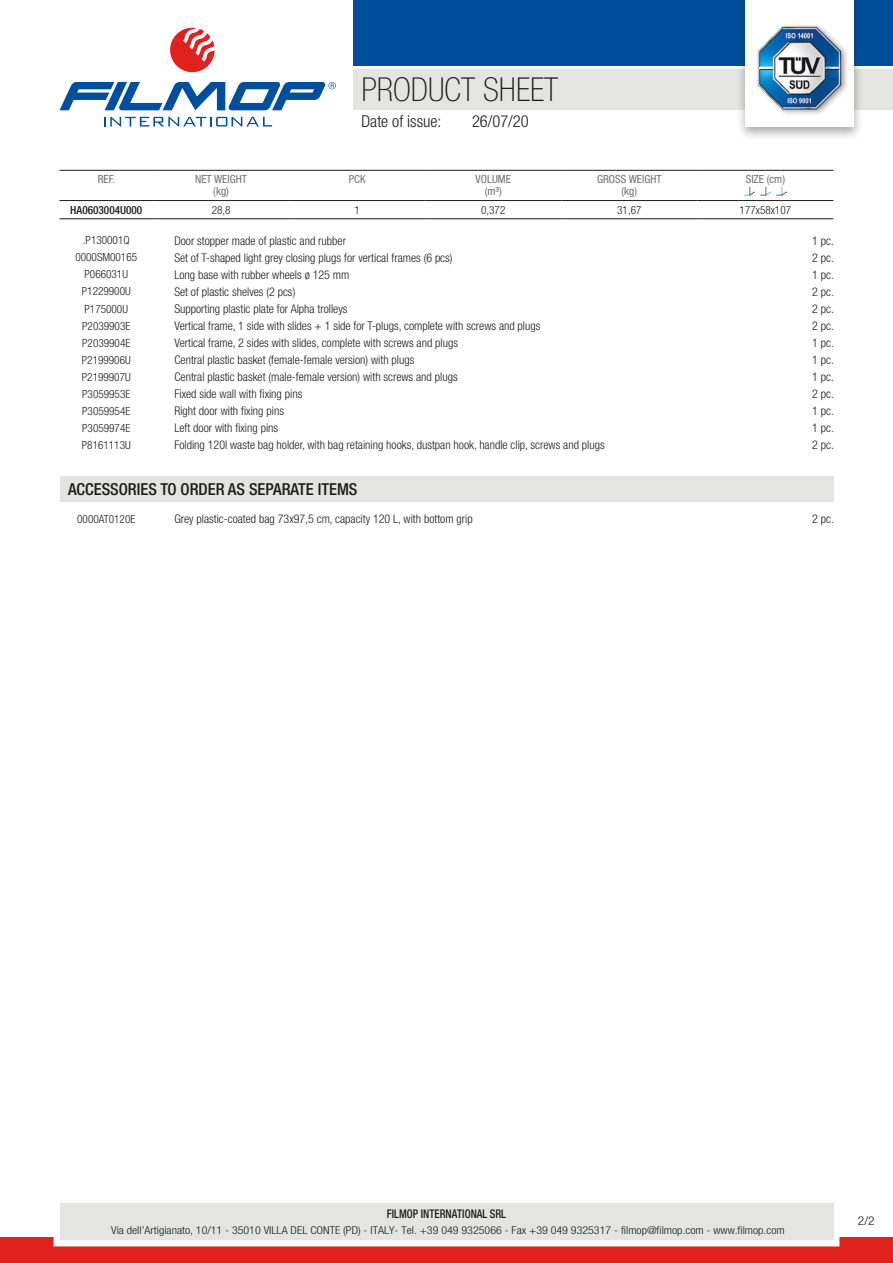
<style>
.page{position:relative;width:893px;height:1263px;background:#fff}
.page>*{position:absolute;margin:0;border:0;box-sizing:border-box;transform-origin:0 0}
.t1{font:100 condensed 33px "Helvetica Neue LT Std";color:#1d1d1b}
.t2{font:500 condensed 16.5px "Helvetica Neue LT Std";color:#1d1d1b}
.t3{font:300 condensed 16.5px "Helvetica Neue LT Std";color:#1d1d1b}
.t4{font:300 condensed 12.15px "Helvetica Neue LT Std";color:#1d1d1b;scale:1.11 1}
.t5{font:300 condensed 12px "Helvetica Neue LT Std";color:#1d1d1b}
.t6{font:500 condensed 12px "Helvetica Neue LT Std";color:#1d1d1b;scale:.9 1}
.t7{font:300 condensed 11.25px "Helvetica Neue LT Std";color:#1d1d1b}
.t8{font:condensed 11.25px/12px "Helvetica Neue LT Std";color:#70706f;text-align:center}
.t9{font:500 condensed 11.25px "Helvetica Neue LT Std";color:#1d1d1b}
.t10{font:300 condensed 10.8px "Helvetica Neue LT Std";color:#1d1d1b;scale:1.11 1}
</style>
<div class="page">
<div style="left:353px;top:69px;width:540px;height:40px;background:#e4e4e3"></div>
<svg style="left:170px;top:28px;width:45px;height:45px"></svg>
<svg style="left:105px;top:117px;width:167px;height:9px"></svg>
<svg style="left:60px;top:82px;width:276px;height:28px"></svg>
<div style="left:353px;top:0;width:540px;height:66px;background:#004f9c"></div>
<div style="left:736px;top:0;width:127px;height:141px;background:#1d1d1b;opacity:.4"></div>
<div style="left:745px;top:0;width:109px;height:127px;background:#fff"></div>
<img style="left:757px;top:25px;width:90px;height:89px">
<div style="left:0;top:1237px;width:893px;height:26px;background:#e1211e"></div>
<div style="left:54px;top:1197px;width:785px;height:49px;border:12px solid #fff"></div>
<div style="left:60px;top:1203px;width:773px;height:37px;background:#e4e4e3"></div>
<hr style="left:60px;top:170px;width:93px;height:1px;background:#1d1d1b">
<hr style="left:153px;top:170px;width:136px;height:1px;background:#1d1d1b">
<hr style="left:289px;top:170px;width:136px;height:1px;background:#1d1d1b">
<hr style="left:425px;top:170px;width:136px;height:1px;background:#1d1d1b">
<hr style="left:561px;top:170px;width:136px;height:1px;background:#1d1d1b">
<hr style="left:697px;top:170px;width:136px;height:1px;background:#1d1d1b">
<hr style="left:60px;top:200px;width:93px;height:1px;background:#1d1d1b">
<hr style="left:60px;top:219px;width:93px;height:1px;background:#1d1d1b">
<hr style="left:153px;top:200px;width:136px;height:1px;background:#1d1d1b">
<hr style="left:153px;top:219px;width:136px;height:1px;background:#1d1d1b">
<hr style="left:289px;top:200px;width:136px;height:1px;background:#1d1d1b">
<hr style="left:289px;top:219px;width:136px;height:1px;background:#1d1d1b">
<hr style="left:425px;top:200px;width:136px;height:1px;background:#1d1d1b">
<hr style="left:425px;top:219px;width:136px;height:1px;background:#1d1d1b">
<hr style="left:561px;top:200px;width:136px;height:1px;background:#1d1d1b">
<hr style="left:561px;top:219px;width:136px;height:1px;background:#1d1d1b">
<hr style="left:697px;top:200px;width:136px;height:1px;background:#1d1d1b">
<hr style="left:697px;top:219px;width:136px;height:1px;background:#1d1d1b">
<svg style="left:744px;top:187px;width:43px;height:9px"></svg>
<div style="left:60px;top:476px;width:773px;height:26px;background:#e4e4e3"></div>
<h1 class="t1" style="left:361px;top:71px;width:198px">PRODUCT SHEET</h1>
<h2 class="t3" style="left:361px;top:111px;width:82px">Date of issue:</h2>
<h2 class="t3" style="left:472px;top:111px;width:58px">26/07/20</h2>
<p class="t8" style="left:98px;top:173px;width:19px">REF.</p>
<p class="t8" style="left:195px;top:173px;width:53px">NET WEIGHT (kg)</p>
<p class="t8" style="left:349px;top:173px;width:18px">PCK</p>
<p class="t8" style="left:476px;top:173px;width:37px">VOLUME (m³)</p>
<p class="t8" style="left:597px;top:173px;width:66px">GROSS WEIGHT (kg)</p>
<p class="t8" style="left:746px;top:173px;width:41px">SIZE (cm)</p>
<p class="t9" style="left:70px;top:203px;width:74px">HA0603004U000</p>
<p class="t7" style="left:212px;top:203px;width:20px">28,8</p>
<p class="t7" style="left:354px;top:203px;width:7px">1</p>
<p class="t7" style="left:481px;top:203px;width:26px">0,372</p>
<p class="t7" style="left:617px;top:203px;width:26px">31,67</p>
<p class="t7" style="left:740px;top:203px;width:53px">177x58x107</p>
<p class="t7" style="left:83px;top:234px;width:48px">.P130001Q</p>
<p class="t5" style="left:174px;top:233px;width:173px">Door stopper made of plastic and rubber</p>
<p class="t5" style="left:812px;top:233px;width:23px">1 pc.</p>
<p class="t7" style="left:75px;top:251px;width:63px">0000SM00165</p>
<p class="t5" style="left:174px;top:250px;width:280px">Set of T-shaped light grey closing plugs for vertical frames (6 pcs)</p>
<p class="t5" style="left:812px;top:250px;width:23px">2 pc.</p>
<p class="t7" style="left:85px;top:268px;width:45px">P066031U</p>
<p class="t5" style="left:174px;top:268px;width:176px">Long base with rubber wheels ø 125 mm</p>
<p class="t5" style="left:812px;top:268px;width:23px">1 pc.</p>
<p class="t7" style="left:82px;top:285px;width:50px">P1229900U</p>
<p class="t5" style="left:174px;top:285px;width:122px">Set of plastic shelves (2 pcs)</p>
<p class="t5" style="left:812px;top:285px;width:23px">2 pc.</p>
<p class="t7" style="left:85px;top:302px;width:45px">P175000U</p>
<p class="t5" style="left:174px;top:302px;width:175px">Supporting plastic plate for Alpha trolleys</p>
<p class="t5" style="left:812px;top:302px;width:23px">2 pc.</p>
<p class="t7" style="left:82px;top:319px;width:50px">P2039903E</p>
<p class="t5" style="left:174px;top:319px;width:368px">Vertical frame, 1 side with slides + 1 side for T-plugs, complete with screws and plugs</p>
<p class="t5" style="left:812px;top:319px;width:23px">2 pc.</p>
<p class="t7" style="left:82px;top:336px;width:50px">P2039904E</p>
<p class="t5" style="left:174px;top:336px;width:285px">Vertical frame, 2 sides with slides, complete with screws and plugs</p>
<p class="t5" style="left:812px;top:336px;width:23px">1 pc.</p>
<p class="t7" style="left:82px;top:353px;width:50px">P2199906U</p>
<p class="t5" style="left:174px;top:353px;width:242px">Central plastic basket (female-female version) with plugs</p>
<p class="t5" style="left:812px;top:353px;width:23px">1 pc.</p>
<p class="t7" style="left:82px;top:370px;width:50px">P2199907U</p>
<p class="t5" style="left:174px;top:370px;width:285px">Central plastic basket (male-female version) with screws and plugs</p>
<p class="t5" style="left:812px;top:370px;width:23px">1 pc.</p>
<p class="t7" style="left:82px;top:387px;width:50px">P3059953E</p>
<p class="t5" style="left:174px;top:387px;width:130px">Fixed side wall with fixing pins</p>
<p class="t5" style="left:812px;top:387px;width:23px">2 pc.</p>
<p class="t7" style="left:82px;top:405px;width:50px">P3059954E</p>
<p class="t5" style="left:174px;top:404px;width:111px">Right door with fixing pins</p>
<p class="t5" style="left:812px;top:404px;width:23px">1 pc.</p>
<p class="t7" style="left:82px;top:422px;width:50px">P3059974E</p>
<p class="t5" style="left:174px;top:421px;width:105px">Left door with fixing pins</p>
<p class="t5" style="left:812px;top:421px;width:23px">1 pc.</p>
<p class="t7" style="left:82px;top:439px;width:50px">P8161113U</p>
<p class="t5" style="left:174px;top:438px;width:432px">Folding 120l waste bag holder, with bag retaining hooks, dustpan hook, handle clip, screws and plugs</p>
<p class="t5" style="left:812px;top:438px;width:23px">2 pc.</p>
<h2 class="t2" style="left:68px;top:479px;width:291px">ACCESSORIES TO ORDER AS SEPARATE ITEMS</h2>
<p class="t7" style="left:77px;top:512px;width:60px">0000AT0120E</p>
<p class="t5" style="left:174px;top:512px;width:300px">Grey plastic-coated bag 73x97,5 cm, capacity 120 L, with bottom grip</p>
<p class="t5" style="left:812px;top:512px;width:23px">2 pc.</p>
<p class="t6" style="left:387px;top:1207px;width:134px">FILMOP INTERNATIONAL SRL</p>
<p class="t10" style="left:111px;top:1224px;width:608px">Via dell’Artigianato, 10/11 - 35010 VILLA DEL CONTE (PD) - ITALY- Tel. +39 049 9325066 - Fax +39 049 9325317 - filmop@filmop.com - www.filmop.com</p>
<p class="t4" style="left:858px;top:1214px;width:17px">2/2</p>
</div>
